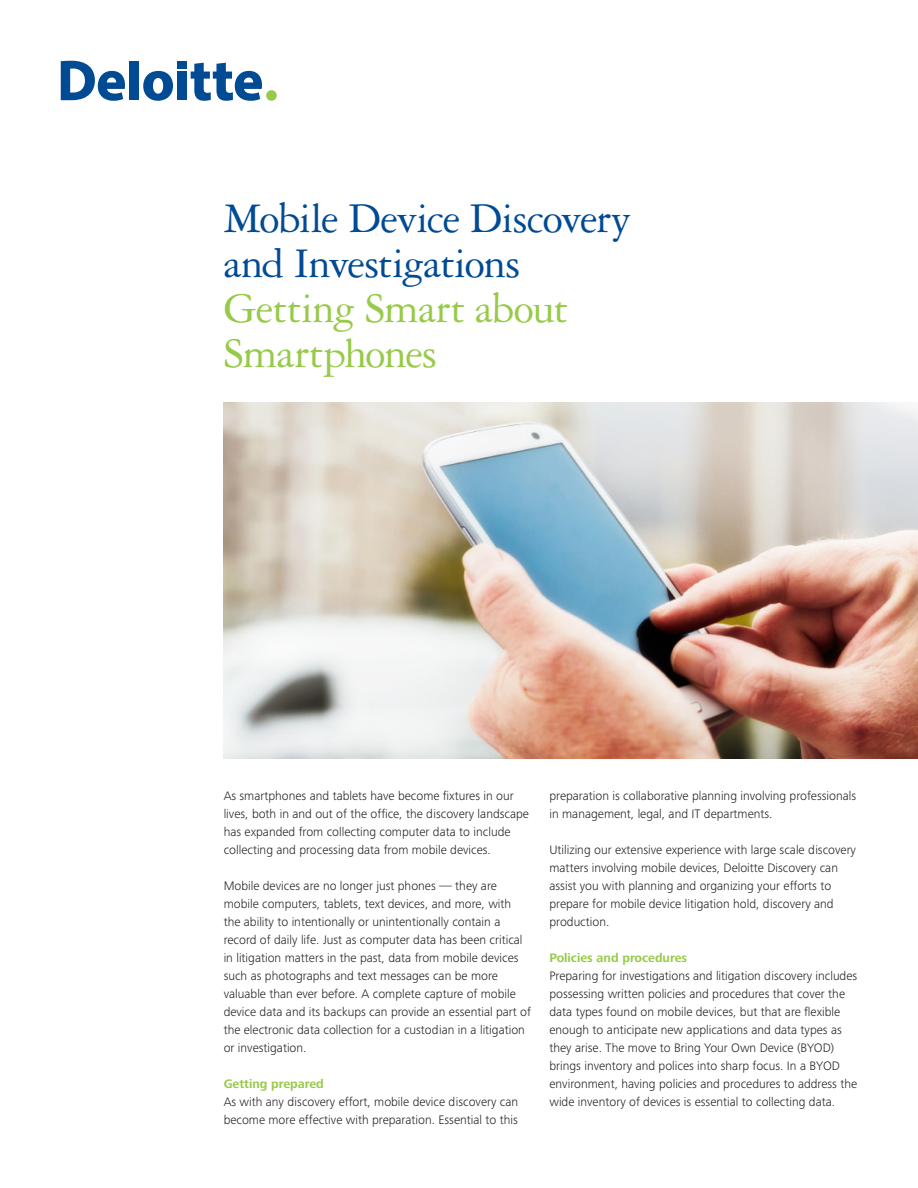
<style>
.page{position:relative;width:918px;height:1188px;background:#fff}
.page>*{position:absolute;margin:0;border:0;box-sizing:border-box;transform-origin:0 0}
.Head_styles_Cover_he{font:45px/45px "Garamond 3 LT Std";letter-spacing:-.03em;color:#014a94}
.Head_styles_Cover_he-2{font:45px/45px "Garamond 3 LT Std";letter-spacing:-.02em;color:#97ca49}
.Body_styles_Body_cop{font:300 12.75px/18px "Frutiger Next Pro";color:#231f20}
.Subhead_styles_B_Sub{font:700 12.75px "Frutiger Next Pro";color:#97ca49}
</style>
<div class="page">
<div style="left:129px;top:61px;width:10px;height:39px;background:#014a94"></div>
<svg style="left:143px;top:71px;width:30px;height:30px"></svg>
<div style="left:177px;top:72px;width:10px;height:28px;background:#014a94"></div>
<div style="left:177px;top:61px;width:10px;height:8px;background:#014a94"></div>
<svg style="left:191px;top:63px;width:71px;height:38px"></svg>
<div style="left:266px;top:90px;width:11px;height:11px;background:#97ca49;border-radius:50%"></div>
<svg style="left:61px;top:61px;width:64px;height:40px"></svg>
<img style="left:224px;top:403px;width:694px;height:355px">
<p class="Head_styles_Cover_he" style="left:224px;top:196px;width:409px">Mobile Device Discovery and Investigations</p>
<p class="Head_styles_Cover_he-2" style="left:224px;top:286px;width:346px">Getting Smart about<br>Smartphones</p>
<p class="Body_styles_Body_cop" style="left:224px;top:787px;width:307px">As smartphones and tablets have become fixtures in our lives, both in and out of the office, the discovery landscape has expanded from collecting computer data to include collecting and processing data from mobile devices.</p>
<p class="Body_styles_Body_cop" style="left:224px;top:877px;width:309px">Mobile devices are no longer just phones — they are mobile computers, tablets, text devices, and more, with the ability to intentionally or unintentionally contain a record of daily life. Just as computer data has been critical in litigation matters in the past, data from mobile devices such as photographs and text messages can be more valuable than ever before. A complete capture of mobile device data and its backups can provide an essential part of the electronic data collection for a custodian in a litigation or investigation.</p>
<p class="Subhead_styles_B_Sub" style="left:224px;top:1076px;width:102px">Getting prepared</p>
<p class="Body_styles_Body_cop" style="left:224px;top:1093px;width:296px">As with any discovery effort, mobile device discovery can become more effective with preparation. Essential to this</p>
<p class="Body_styles_Body_cop" style="left:549px;top:787px;width:308px">preparation is collaborative planning involving professionals in management, legal, and IT departments.</p>
<p class="Body_styles_Body_cop" style="left:549px;top:841px;width:308px">Utilizing our extensive experience with large scale discovery matters involving mobile devices, Deloitte Discovery can assist you with planning and organizing your efforts to prepare for mobile device litigation hold, discovery and production.</p>
<p class="Subhead_styles_B_Sub" style="left:549px;top:950px;width:139px">Policies and procedures</p>
<p class="Body_styles_Body_cop" style="left:549px;top:967px;width:309px">Preparing for investigations and litigation discovery includes possessing written policies and procedures that cover the data types found on mobile devices, but that are flexible enough to anticipate new applications and data types as they arise. The move to Bring Your Own Device (BYOD) brings inventory and polices into sharp focus. In a BYOD environment, having policies and procedures to address the wide inventory of devices is essential to collecting data.</p>
</div>
